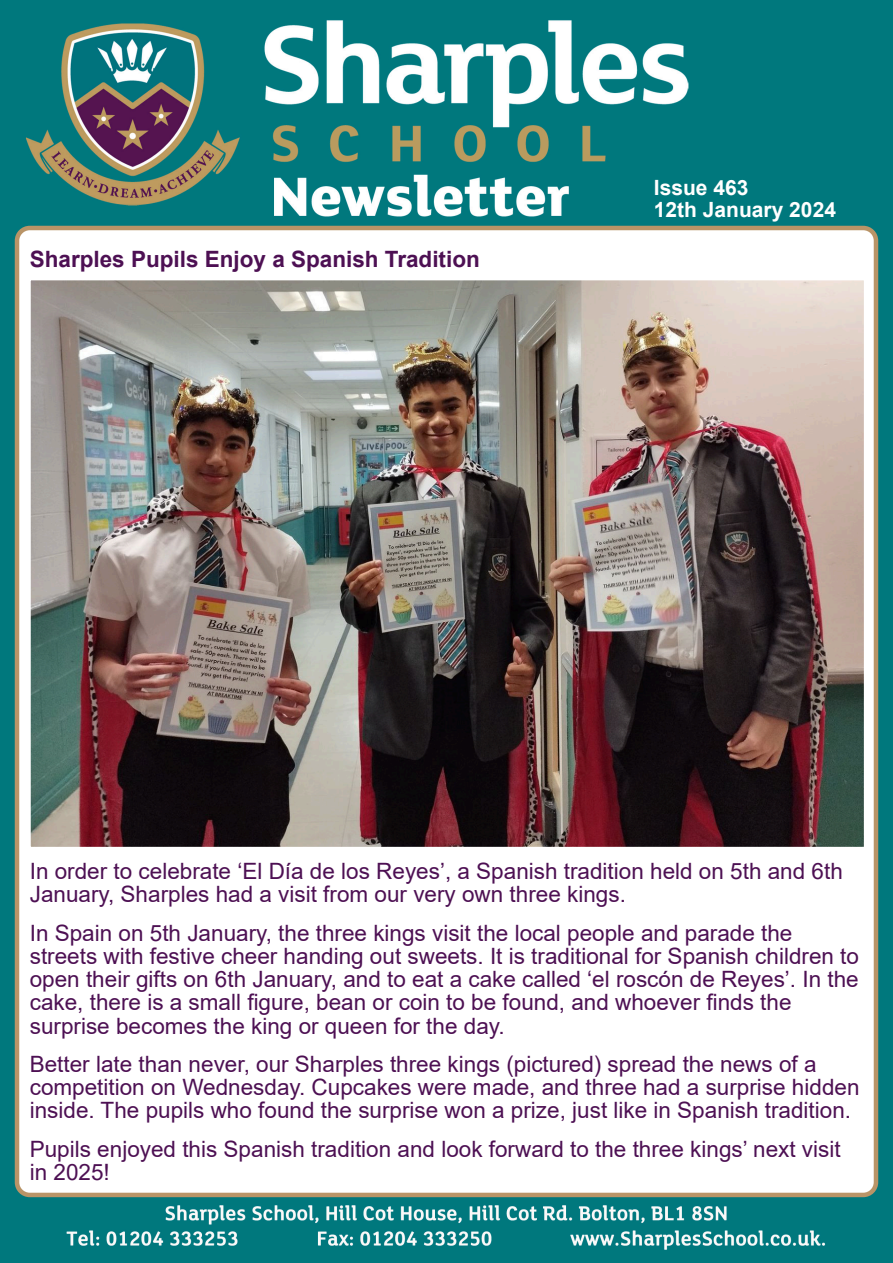
<style>
.page{position:relative;width:893px;height:1263px;background:#fff}
.page>*{position:absolute;margin:0;border:0;box-sizing:border-box;transform-origin:0 0}
.t1{font:22.5px/23.2px "Arial";color:#4d1053}
.t2{font:700 22.5px "Arial";color:#4d1053}
.t3{font:700 21px/21.8px "Arial";color:#fff}
</style>
<div class="page">
<img style="left:0;top:0;width:893px;height:1263px">
<div style="left:15px;top:226px;width:863px;height:971px;background:#fff;border:4px solid #b99467;border-radius:13px"></div>
<img style="left:31px;top:281px;width:832px;height:565px">
<div style="left:26px;top:276px;width:842px;height:575px;border:4px solid #fff"></div>
<p class="t2" style="left:30px;top:251px;width:452px">Sharples Pupils Enjoy a Spanish Tradition</p>
<p class="t3" style="left:654px;top:179px;width:184px">Issue 463<br>12th January 2024</p>
<p class="t1" style="left:30px;top:862px;width:815px">In order to celebrate ‘El Día de los Reyes’, a Spanish tradition held on 5th and 6th<br>January, Sharples had a visit from our very own three kings.</p>
<p class="t1" style="left:30px;top:923px;width:831px">In Spain on 5th January, the three kings visit the local people and parade the streets with festive cheer handing out sweets. It is traditional for Spanish children to open their gifts on 6th January, and to eat a cake called ‘el roscón de Reyes’. In the cake, there is a small figure, bean or coin to be found, and whoever finds the surprise becomes the king or queen for the day.</p>
<p class="t1" style="left:30px;top:1054px;width:831px">Better late than never, our Sharples three kings (pictured) spread the news of a competition on Wednesday. Cupcakes were made, and three had a surprise hidden inside. The pupils who found the surprise won a prize, just like in Spanish tradition.</p>
<p class="t1" style="left:30px;top:1139px;width:812px">Pupils enjoyed this Spanish tradition and look forward to the three kings’ next visit in 2025!</p>
</div>
